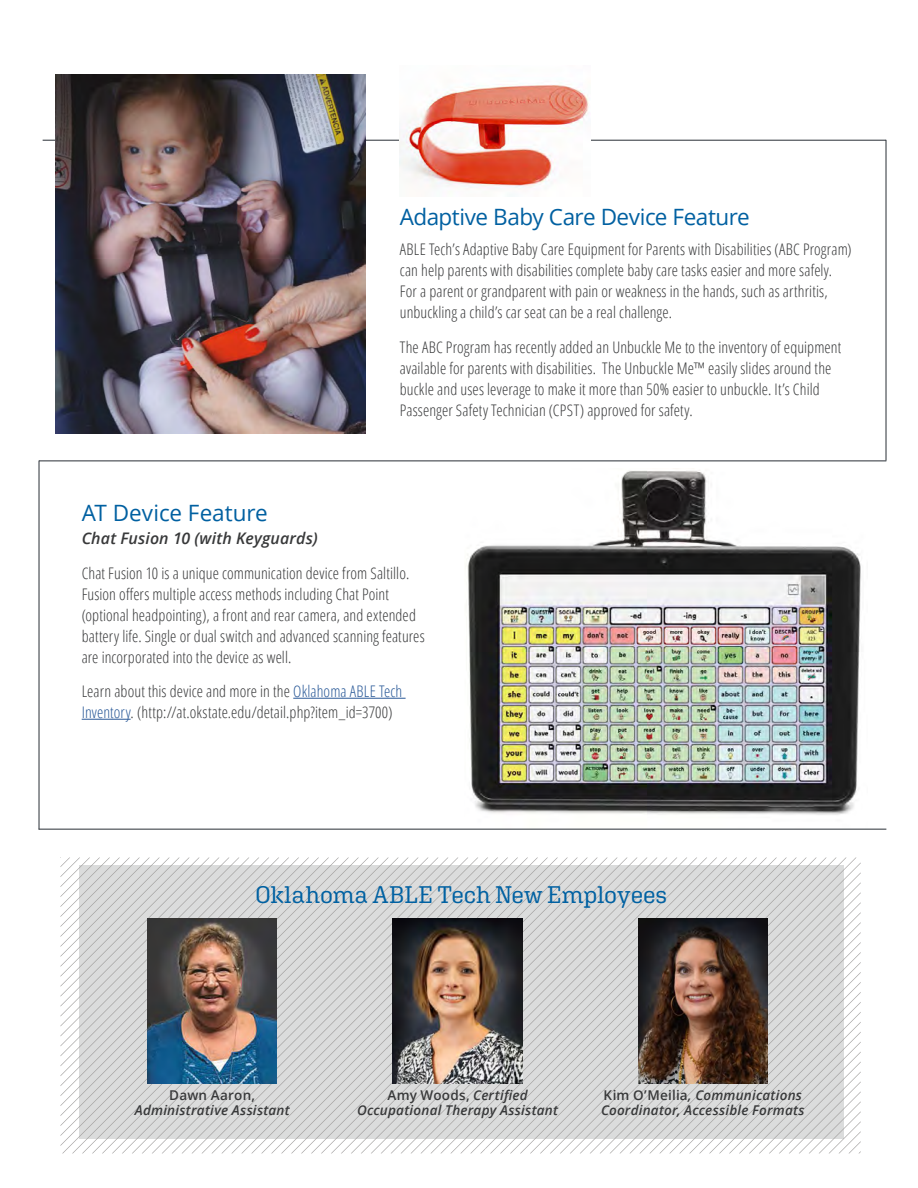
<style>
.page{position:relative;width:918px;height:1188px;background:#fff}
.page>*{position:absolute;margin:0;border:0;box-sizing:border-box;transform-origin:0 0}
.t1{font:24px "Aglet Slab";letter-spacing:-.005em;color:#0061a2}
.t2{font:22.5px "Open Sans";letter-spacing:-.02em;color:#0060a1}
.Paragraph{font:300 condensed 15.9px/21px "Open Sans";letter-spacing:.005em;color:#38393a}
.t3{font:italic 600 15.9px "Open Sans";letter-spacing:.01em;color:#38393a}
.t4{font:italic 600 13.5px/14.9px "Open Sans";letter-spacing:.015em;color:#38393a;text-align:center}
.s1{color:#285897}
.s2{font-style:normal}
</style>
<div class="page">
<hr style="left:886px;top:140px;width:1px;height:321px;background:#292f36">
<hr style="left:43px;top:140px;width:843px;height:1px;background:#292f36">
<img style="left:55px;top:75px;width:310px;height:358px">
<img style="left:400px;top:84px;width:190px;height:106px">
<hr style="left:293px;top:698px;width:113px;height:1px;background:#285897">
<hr style="left:82px;top:719px;width:49px;height:1px;background:#285897">
<img style="left:465px;top:470px;width:402px;height:359px">
<hr style="left:39px;top:461px;width:1px;height:369px;background:#292f36">
<hr style="left:39px;top:829px;width:847px;height:1px;background:#292f36">
<hr style="left:39px;top:461px;width:847px;height:1px;background:#292f36">
<svg style="left:60px;top:858px;width:22px;height:238px"></svg>
<svg style="left:82px;top:858px;width:40px;height:295px;background:#d8d8d8"></svg>
<svg style="left:122px;top:858px;width:10px;height:295px;background:#d8d8d8"></svg>
<svg style="left:132px;top:858px;width:40px;height:295px;background:#d4d5d6"></svg>
<svg style="left:192px;top:860px;width:89px;height:293px;fill:#dbdcdc"></svg>
<svg style="left:201px;top:870px;width:80px;height:283px;background:#d6d7d7"></svg>
<svg style="left:211px;top:880px;width:70px;height:273px;background:#d6d7d7"></svg>
<svg style="left:221px;top:890px;width:60px;height:263px"></svg>
<svg style="left:231px;top:900px;width:50px;height:253px;background:#d6d8d8"></svg>
<svg style="left:271px;top:940px;width:10px;height:213px"></svg>
<svg style="left:281px;top:858px;width:580px;height:295px;background:#d9d9d9"></svg>
<img style="left:148px;top:919px;width:129px;height:164px">
<img style="left:393px;top:919px;width:129px;height:164px">
<img style="left:638px;top:919px;width:130px;height:164px">
<h2 class="t2" style="left:400px;top:201px;width:352px">Adaptive Baby Care Device Feature</h2>
<p class="Paragraph" style="left:400px;top:239px;width:453px">ABLE Tech’s Adaptive Baby Care Equipment for Parents with Disabilities (ABC Program) can help parents with disabilities complete baby care tasks easier and more safely.<br>For a parent or grandparent with pain or weakness in the hands, such as arthritis, unbuckling a child’s car seat can be a real challenge.</p>
<p class="Paragraph" style="left:400px;top:336px;width:443px">The ABC Program has recently added an Unbuckle Me to the inventory of equipment available for parents with disabilities. The Unbuckle Me™ easily slides around the buckle and uses leverage to make it more than 50% easier to unbuckle. It’s Child Passenger Safety Technician (CPST) approved for safety.</p>
<h2 class="t2" style="left:82px;top:497px;width:188px">AT Device Feature</h2>
<p class="t3" style="left:82px;top:527px;width:238px">Chat Fusion 10 (with Keyguards)</p>
<p class="Paragraph" style="left:82px;top:562px;width:345px">Chat Fusion 10 is a unique communication device from Saltillo.<br>Fusion offers multiple access methods including Chat Point (optional headpointing), a front and rear camera, and extended battery life. Single or dual switch and advanced scanning features are incorporated into the device as well.</p>
<p class="Paragraph" style="left:82px;top:680px;width:322px">Learn about this device and more in the <span class="s1">Oklahoma ABLE Tech<br>Inventory</span>. (http://at.okstate.edu/detail.php?item_id=3700)</p>
<p class="t1" style="left:255px;top:880px;width:413px">Oklahoma ABLE Tech New Employees</p>
<p class="t4" style="left:135px;top:1087px;width:157px"><span class="s2">Dawn Aaron,<br></span>Administrative Assistant</p>
<p class="t4" style="left:357px;top:1087px;width:202px"><span class="s2">Amy Woods,</span> Certified<br>Occupational Therapy Assistant</p>
<p class="t4" style="left:601px;top:1087px;width:205px;text-align:left"><span class="s2">Kim O’Meilia</span>, Communications<br>Coordinator, Accessible Formats</p>
</div>
